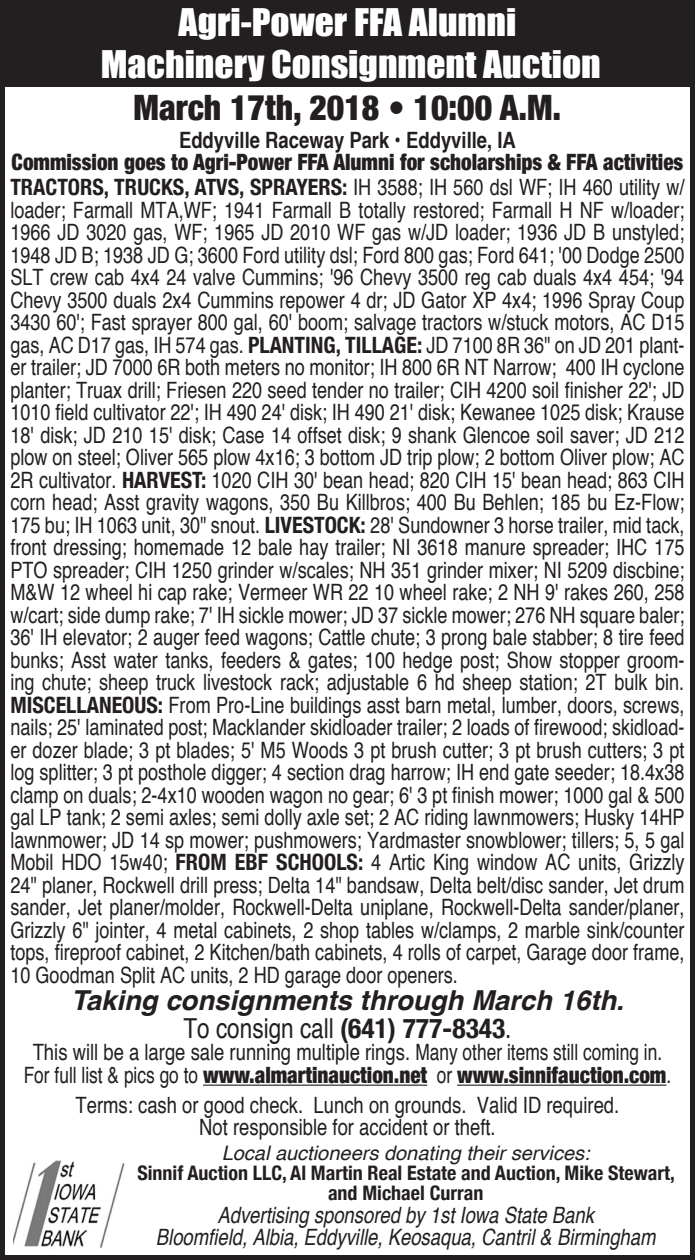
<style>
.page{position:relative;width:695px;height:1260px;background:#fff}
.page>*{position:absolute;margin:0;border:0;box-sizing:border-box;transform-origin:0 0}
.t1{font:35px "Impact";color:#fff;scale:1.07 1}
.t2{font:900 condensed 35px "Helvetica Neue";color:#231f20;scale:.96 1}
.t3{font:italic 700 27.5px "Helvetica";color:#231f20}
.t4{font:condensed 27.5px "Helvetica";color:#231f20}
.t5{font:condensed 22.5px/22.5px "Helvetica";color:#231f20;text-align:justify}
.t6{font:900 condensed 22.5px "Helvetica Neue";color:#231f20;scale:.94 1}
.t7{font:italic condensed 22.5px "Helvetica";color:#231f20}
.t8{font:700 condensed 22.5px "Helvetica";color:#231f20}
.t9{font:700 condensed 20px/20px "Helvetica Neue";color:#231f20;text-align:center}
.t10{font:italic 20px "Helvetica";color:#231f20}
.s1{font-family:"Helvetica Neue";font-weight:700}
.s2{font-family:"Helvetica";font-weight:400}
</style>
<div class="page">
<hr style="left:203px;top:1085px;width:224px;height:1px;background:#231f20">
<hr style="left:457px;top:1085px;width:209px;height:1px;background:#231f20">
<div style="left:0;top:0;width:695px;height:1260px;border:5px solid #231f20"></div>
<div style="left:0;top:0;width:695px;height:86px;background:#231f20"></div>
<img style="left:14px;top:1160px;width:111px;height:88px">
<p class="t1" style="left:179px;top:-5px;width:317px">Agri-Power FFA Alumni</p>
<p class="t1" style="left:101px;top:37px;width:469px">Machinery Consignment Auction</p>
<p class="t2" style="left:134px;top:79px;width:447px">March 17th, 2018 • 10:00 A.M.</p>
<p class="t8" style="left:179px;top:126px;width:338px">Eddyville Raceway Park • Eddyville, IA</p>
<p class="t6" style="left:12px;top:144px;width:716px">Commission goes to Agri-Power FFA Alumni for scholarships &amp; FFA activities</p>
<p class="t5" style="left:10px;top:176px;width:675px"><span class="s1">TRACTORS, TRUCKS, ATVS, SPRAYERS:</span> IH 3588; IH 560 dsl WF; IH 460 utility w/ loader; Farmall MTA,WF; 1941 Farmall B totally restored; Farmall H NF w/loader; 1966 JD 3020 gas, WF; 1965 JD 2010 WF gas w/JD loader; 1936 JD B unstyled; 1948 JD B; 1938 JD G; 3600 Ford utility dsl; Ford 800 gas; Ford 641; '00 Dodge 2500<br>SLT crew cab 4x4 24 valve Cummins; '96 Chevy 3500 reg cab duals 4x4 454; '94<br>Chevy 3500 duals 2x4 Cummins repower 4 dr; JD Gator XP 4x4; 1996 Spray Coup 3430 60'; Fast sprayer 800 gal, 60' boom; salvage tractors w/stuck motors, AC D15 gas, AC D17 gas, IH 574 gas. <span class="s1">PLANTING, TILLAGE:</span> JD 7100 8R 36" on JD 201 plant&shy;er trailer; JD 7000 6R both meters no monitor; IH 800 6R NT Narrow; 400 IH cyclone planter; Truax drill; Friesen 220 seed tender no trailer; CIH 4200 soil finisher 22'; JD 1010 field cultivator 22'; IH 490 24' disk; IH 490 21' disk; Kewanee 1025 disk; Krause 18' disk; JD 210 15' disk; Case 14 offset disk; 9 shank Glencoe soil saver; JD 212 plow on steel; Oliver 565 plow 4x16; 3 bottom JD trip plow; 2 bottom Oliver plow; AC 2R cultivator. <span class="s1">HARVEST:</span> 1020 CIH 30' bean head; 820 CIH 15' bean head; 863 CIH corn head; Asst gravity wagons, 350 Bu Killbros; 400 Bu Behlen; 185 bu Ez-Flow; 175 bu; IH 1063 unit, 30" snout. <span class="s1">LIVESTOCK:</span> 28' Sundowner 3 horse trailer, mid tack, front dressing; homemade 12 bale hay trailer; NI 3618 manure spreader; IHC 175<br>PTO spreader; CIH 1250 grinder w/scales; NH 351 grinder mixer; NI 5209 discbine; M&amp;W 12 wheel hi cap rake; Vermeer WR 22 10 wheel rake; 2 NH 9' rakes 260, 258 w/cart; side dump rake; 7' IH sickle mower; JD 37 sickle mower; 276 NH square baler; 36' IH elevator; 2 auger feed wagons; Cattle chute; 3 prong bale stabber; 8 tire feed bunks; Asst water tanks, feeders &amp; gates; 100 hedge post; Show stopper groom&shy;ing chute; sheep truck livestock rack; adjustable 6 hd sheep station; 2T bulk bin.<br><span class="s1">MISCELLANEOUS:</span> From Pro-Line buildings asst barn metal, lumber, doors, screws, nails; 25' laminated post; Macklander skidloader trailer; 2 loads of firewood; skidload&shy;er dozer blade; 3 pt blades; 5' M5 Woods 3 pt brush cutter; 3 pt brush cutters; 3 pt log splitter; 3 pt posthole digger; 4 section drag harrow; IH end gate seeder; 18.4x38 clamp on duals; 2-4x10 wooden wagon no gear; 6' 3 pt finish mower; 1000 gal &amp; 500 gal LP tank; 2 semi axles; semi dolly axle set; 2 AC riding lawnmowers; Husky 14HP lawnmower; JD 14 sp mower; pushmowers; Yardmaster snowblower; tillers; 5, 5 gal Mobil HDO 15w40; <span class="s1">FROM EBF SCHOOLS:</span> 4 Artic King window AC units, Grizzly 24" planer, Rockwell drill press; Delta 14" bandsaw, Delta belt/disc sander, Jet drum sander, Jet planer/molder, Rockwell-Delta uniplane, Rockwell-Delta sander/planer, Grizzly 6" jointer, 4 metal cabinets, 2 shop tables w/clamps, 2 marble sink/counter tops, fireproof cabinet, 2 Kitchen/bath cabinets, 4 rolls of carpet, Garage door frame, 10 Goodman Split AC units, 2 HD garage door openers.</p>
<p class="t3" style="left:71px;top:978px;width:554px">Taking consignments through March 16th.</p>
<p class="t4" style="left:183px;top:1011px;width:330px">To consign call <span class="s1">(641) 777-8343</span>.</p>
<p class="t5" style="left:33px;top:1041px;width:631px">This will be a large sale running multiple rings. Many other items still coming in.</p>
<p class="t6" style="left:24px;top:1056px;width:690px"><span class="s2">For full list &amp; pics go to</span> www.almartinauction.net <span class="s2">or</span> www.sinnifauction.com<span class="s2">.</span></p>
<p class="t5" style="left:76px;top:1093px;width:545px">Terms: cash or good check. Lunch on grounds. Valid ID required.</p>
<p class="t5" style="left:199px;top:1116px;width:298px">Not responsible for accident or theft.</p>
<p class="t10" style="left:222px;top:1138px;width:369px">Local auctioneers donating their services:</p>
<p class="t9" style="left:137px;top:1162px;width:539px">Sinnif Auction LLC, Al Martin Real Estate and Auction, Mike Stewart, and Michael Curran</p>
<p class="t7" style="left:217px;top:1201px;width:383px">Advertising sponsored by 1stIowa State Bank</p>
<p class="t7" style="left:156px;top:1223px;width:506px">Bloomfield,Albia,Eddyville,Keosaqua,Cantril&amp; Birmingham</p>
</div>
